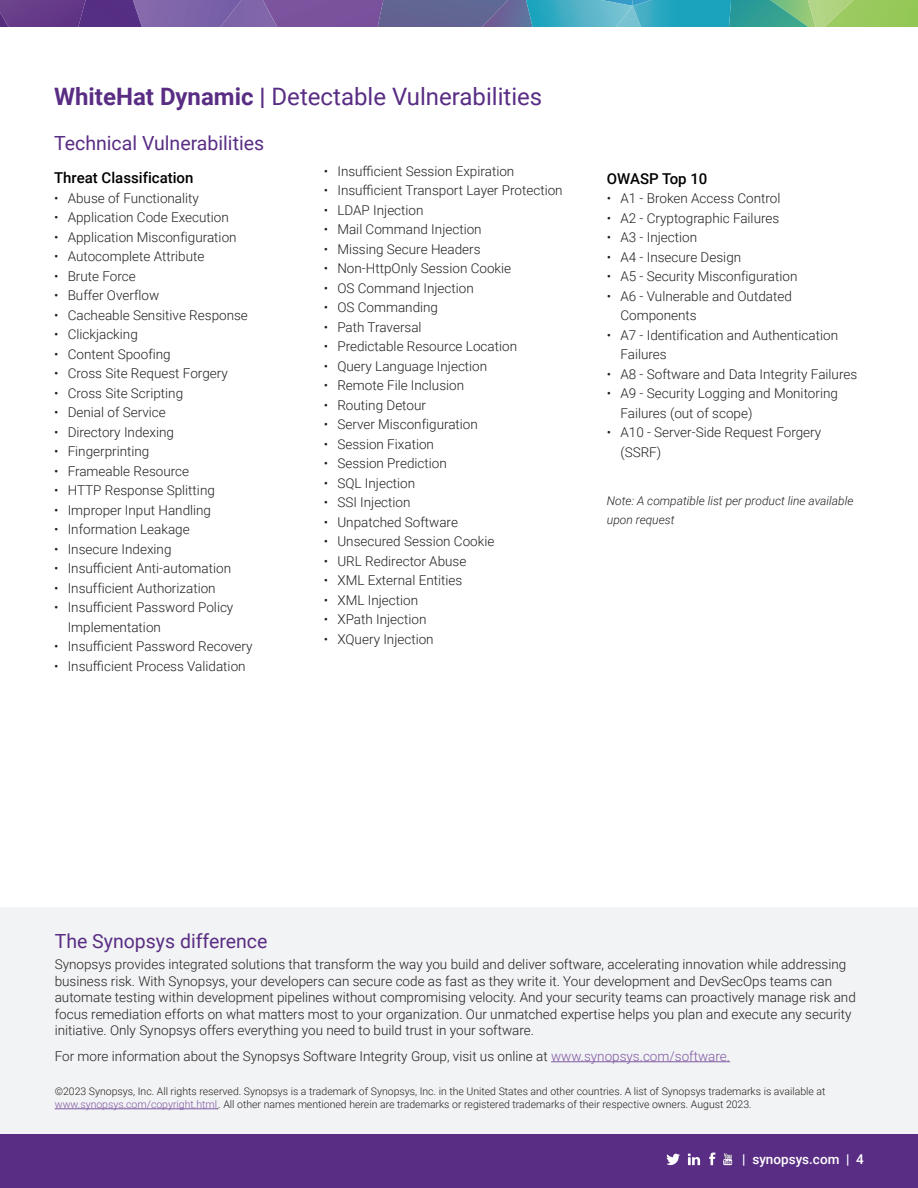
<style>
.page{position:relative;width:918px;height:1188px;background:#fff}
.page>*{position:absolute;margin:0;border:0;box-sizing:border-box;transform-origin:0 0}
.HEADING_1{font:24px "Roboto";color:#592d84}
.TECH_SPECS_CATEGORY{font:19.5px "Roboto";color:#592d84}
.BP_BOX_HEADER{font:19.5px "Roboto";color:#592d84}
.TECH_SPECS_TYPE{font:500 15px "Roboto";color:#000}
.BP_BOX_BODY{font:300 13.5px/19.5px "Roboto";color:#231f20}
.t1{font:500 13.5px "Roboto";color:#fff}
.BODY_COPY{font:italic 300 12px/19.5px "Roboto";color:#231f20}
.BP_MOUSETYPE{font:300 10.5px "Roboto";color:#231f20}
.s1{font-weight:700}
.s2{color:#7f58a4}
</style>
<div class="page">
<div style="left:0;top:1134px;width:918px;height:54px;background:#592d84"></div>
<svg style="left:0;top:0;width:918px;height:27px;background:#647d9a"></svg>
<svg style="left:667px;top:1153px;width:13px;height:12px"></svg>
<svg style="left:709px;top:1152px;width:7px;height:13px"></svg>
<svg style="left:723px;top:1153px;width:9px;height:12px"></svg>
<svg style="left:688px;top:1153px;width:12px;height:12px"></svg>
<div style="left:0;top:908px;width:918px;height:226px;background:#f2f3f4"></div>
<hr style="left:551px;top:1061px;width:179px;height:1px;background:#7f58a4">
<hr style="left:55px;top:1109px;width:162px;height:1px;background:#7f58a4">
<p class="HEADING_1" style="left:54px;top:79px;width:490px"><span class="s1">WhiteHat Dynamic |</span> Detectable Vulnerabilities</p>
<p class="TECH_SPECS_CATEGORY" style="left:54px;top:130px;width:212px">Technical Vulnerabilities</p>
<p class="TECH_SPECS_TYPE" style="left:54px;top:167px;width:141px">Threat Classification</p>
<p class="BP_BOX_BODY" style="left:54px;top:188px;width:146px">• Abuse of Functionality</p>
<p class="BP_BOX_BODY" style="left:54px;top:207px;width:176px">• Application Code Execution</p>
<p class="BP_BOX_BODY" style="left:54px;top:227px;width:184px">• Application Misconfiguration</p>
<p class="BP_BOX_BODY" style="left:54px;top:246px;width:152px">• Autocomplete Attribute</p>
<p class="BP_BOX_BODY" style="left:54px;top:266px;width:83px">• Brute Force</p>
<p class="BP_BOX_BODY" style="left:54px;top:285px;width:107px">• Buffer Overflow</p>
<p class="BP_BOX_BODY" style="left:54px;top:305px;width:195px">• Cacheable Sensitive Response</p>
<p class="BP_BOX_BODY" style="left:54px;top:324px;width:85px">• Clickjacking</p>
<p class="BP_BOX_BODY" style="left:54px;top:344px;width:118px">• Content Spoofing</p>
<p class="BP_BOX_BODY" style="left:54px;top:363px;width:175px">• Cross Site Request Forgery</p>
<p class="BP_BOX_BODY" style="left:54px;top:383px;width:131px">• Cross Site Scripting</p>
<p class="BP_BOX_BODY" style="left:54px;top:402px;width:113px">• Denial of Service</p>
<p class="BP_BOX_BODY" style="left:54px;top:422px;width:121px">• Directory Indexing</p>
<p class="BP_BOX_BODY" style="left:54px;top:441px;width:97px">• Fingerprinting</p>
<p class="BP_BOX_BODY" style="left:54px;top:461px;width:137px">• Frameable Resource</p>
<p class="BP_BOX_BODY" style="left:54px;top:480px;width:162px">• HTTP Response Splitting</p>
<p class="BP_BOX_BODY" style="left:54px;top:500px;width:158px">• Improper Input Handling</p>
<p class="BP_BOX_BODY" style="left:54px;top:519px;width:137px">• Information Leakage</p>
<p class="BP_BOX_BODY" style="left:54px;top:539px;width:119px">• Insecure Indexing</p>
<p class="BP_BOX_BODY" style="left:54px;top:558px;width:178px">• Insufficient Anti-automation</p>
<p class="BP_BOX_BODY" style="left:54px;top:578px;width:163px">• Insufficient Authorization</p>
<p class="BP_BOX_BODY" style="left:68px;top:597px;width:167px;text-indent:-14px">• Insufficient Password Policy<br>Implementation</p>
<p class="BP_BOX_BODY" style="left:54px;top:636px;width:200px">• Insufficient Password Recovery</p>
<p class="BP_BOX_BODY" style="left:54px;top:656px;width:193px">• Insufficient Process Validation</p>
<p class="BP_BOX_BODY" style="left:324px;top:161px;width:192px">• Insufficient Session Expiration</p>
<p class="BP_BOX_BODY" style="left:324px;top:180px;width:240px">• Insufficient Transport Layer Protection</p>
<p class="BP_BOX_BODY" style="left:324px;top:200px;width:101px">• LDAP Injection</p>
<p class="BP_BOX_BODY" style="left:324px;top:219px;width:159px">• Mail Command Injection</p>
<p class="BP_BOX_BODY" style="left:324px;top:239px;width:158px">• Missing Secure Headers</p>
<p class="BP_BOX_BODY" style="left:324px;top:258px;width:189px">• Non-HttpOnly Session Cookie</p>
<p class="BP_BOX_BODY" style="left:324px;top:278px;width:151px">• OS Command Injection</p>
<p class="BP_BOX_BODY" style="left:324px;top:297px;width:116px">• OS Commanding</p>
<p class="BP_BOX_BODY" style="left:324px;top:317px;width:99px">• Path Traversal</p>
<p class="BP_BOX_BODY" style="left:324px;top:336px;width:195px">• Predictable Resource Location</p>
<p class="BP_BOX_BODY" style="left:324px;top:356px;width:165px">• Query Language Injection</p>
<p class="BP_BOX_BODY" style="left:324px;top:375px;width:142px">• Remote File Inclusion</p>
<p class="BP_BOX_BODY" style="left:324px;top:395px;width:104px">• Routing Detour</p>
<p class="BP_BOX_BODY" style="left:324px;top:414px;width:156px">• Server Misconfiguration</p>
<p class="BP_BOX_BODY" style="left:324px;top:434px;width:112px">• Session Fixation</p>
<p class="BP_BOX_BODY" style="left:324px;top:453px;width:124px">• Session Prediction</p>
<p class="BP_BOX_BODY" style="left:324px;top:473px;width:93px">• SQL Injection</p>
<p class="BP_BOX_BODY" style="left:324px;top:492px;width:88px">• SSI Injection</p>
<p class="BP_BOX_BODY" style="left:324px;top:512px;width:136px">• Unpatched Software</p>
<p class="BP_BOX_BODY" style="left:324px;top:531px;width:172px">• Unsecured Session Cookie</p>
<p class="BP_BOX_BODY" style="left:324px;top:551px;width:144px">• URL Redirector Abuse</p>
<p class="BP_BOX_BODY" style="left:324px;top:570px;width:140px">• XML External Entities</p>
<p class="BP_BOX_BODY" style="left:324px;top:590px;width:96px">• XML Injection</p>
<p class="BP_BOX_BODY" style="left:324px;top:609px;width:104px">• XPath Injection</p>
<p class="BP_BOX_BODY" style="left:324px;top:629px;width:111px">• XQuery Injection</p>
<p class="TECH_SPECS_TYPE" style="left:607px;top:168px;width:102px">OWASP Top 10</p>
<p class="BP_BOX_BODY" style="left:607px;top:188px;width:175px">• A1 - Broken Access Control</p>
<p class="BP_BOX_BODY" style="left:607px;top:208px;width:174px">• A2 - Cryptographic Failures</p>
<p class="BP_BOX_BODY" style="left:607px;top:227px;width:92px">• A3 - Injection</p>
<p class="BP_BOX_BODY" style="left:607px;top:247px;width:136px">• A4 - Insecure Design</p>
<p class="BP_BOX_BODY" style="left:607px;top:266px;width:192px">• A5 - Security Misconfiguration</p>
<p class="BP_BOX_BODY" style="left:620px;top:286px;width:173px;text-indent:-14px">• A6 - Vulnerable and Outdated<br>Components</p>
<p class="BP_BOX_BODY" style="left:620px;top:325px;width:219px;text-indent:-14px">• A7 - Identification and Authentication<br>Failures</p>
<p class="BP_BOX_BODY" style="left:607px;top:364px;width:252px">• A8 - Software and Data Integrity Failures</p>
<p class="BP_BOX_BODY" style="left:620px;top:383px;width:219px;text-indent:-14px">• A9 - Security Logging and Monitoring<br>Failures (out of scope)</p>
<p class="BP_BOX_BODY" style="left:620px;top:422px;width:202px;text-indent:-14px">• A10 - Server-Side Request Forgery (SSRF)</p>
<p class="BODY_COPY" style="left:607px;top:490px;width:248px">Note: A compatible list per product line available upon request</p>
<p class="BP_BOX_HEADER" style="left:55px;top:928px;width:214px">The Synopsys difference</p>
<p class="BP_BOX_BODY" style="left:55px;top:956px;width:803px;line-height:16.5px">Synopsys provides integrated solutions that transform the way you build and deliver software, accelerating innovation while addressing business risk. With Synopsys, your developers can secure code as fast as they write it. Your development and DevSecOps teams can automate testing within development pipelines without compromising velocity. And your security teams can proactively manage risk and focus remediation efforts on what matters most to your organization. Our unmatched expertise helps you plan and execute any security initiative. Only Synopsys offers everything you need to build trust in your software.</p>
<p class="BP_BOX_BODY" style="left:55px;top:1046px;width:677px">For more information about the Synopsys Software Integrity Group, visit us online at <span class="s2">www.synopsys.com/software.</span></p>
<p class="BP_MOUSETYPE" style="left:55px;top:1083px;width:772px">©2023 Synopsys, Inc. All rights reserved. Synopsys is a trademark of Synopsys, Inc. in the United States and other countries. A list of Synopsys trademarks is available at</p>
<p class="BP_MOUSETYPE" style="left:55px;top:1097px;width:699px"><span class="s2">www.synopsys.com/copyright.html</span>. All other names mentioned herein are trademarks or registered trademarks of their respective owners. August 2023.</p>
<p class="t1" style="left:742px;top:1149px;width:123px">| synopsys.com | 4</p>
</div>
